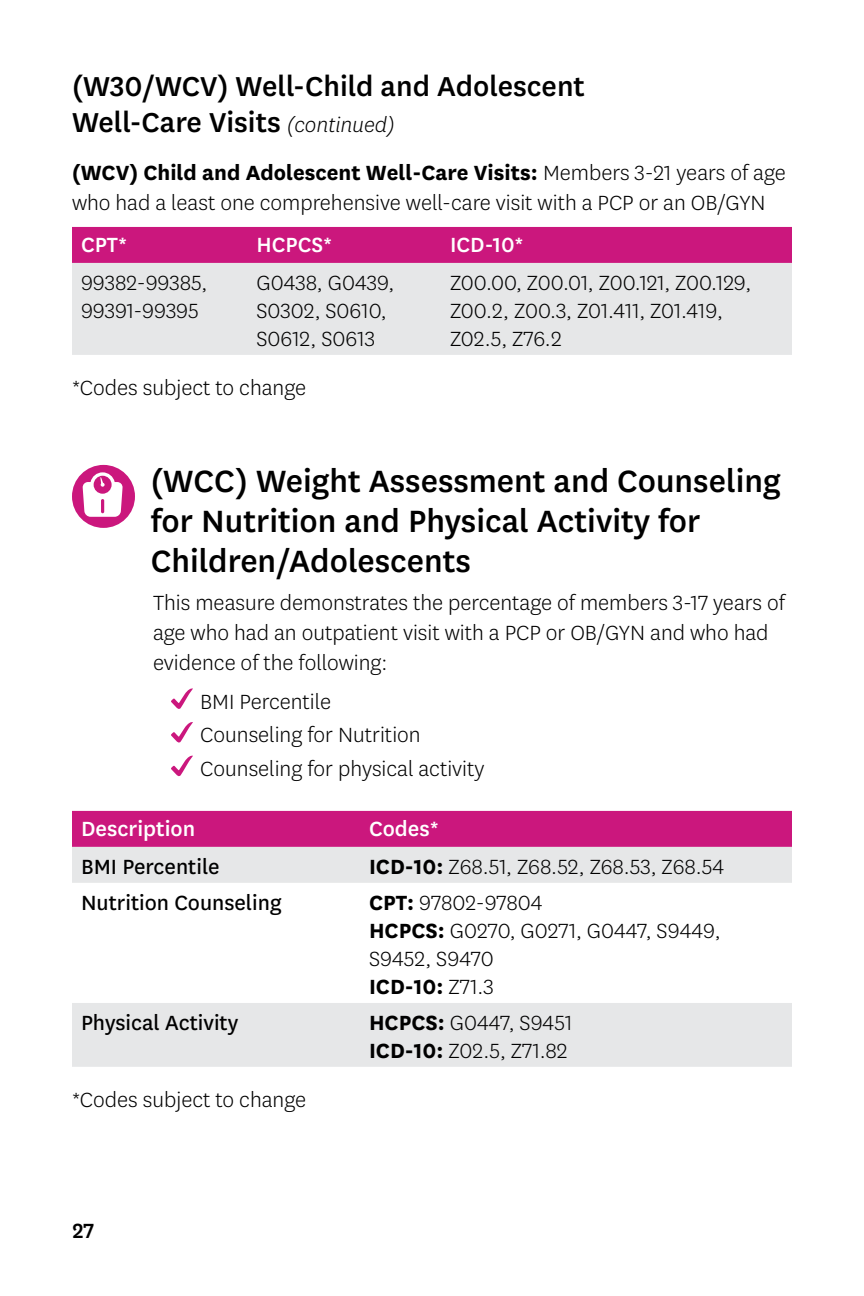
<style>
.page{position:relative;width:864px;height:1296px;background:#fff}
.page>*{position:absolute;margin:0;border:0;box-sizing:border-box;transform-origin:0 0}
.t1{font:500 36px/40px "Centene Sans";color:#000}
.t2{font:500 32px/36px "Centene Sans";color:#000}
.t3{font:300 24px/28px "Centene Sans";color:#000}
.t4{font:24px "Centene Sans";color:#000}
.t5{font:500 24px "Centene Sans";color:#fff}
.t6{font:500 24px "Centene Sans";color:#000}
.s1{font-weight:300;font-style:italic;font-size:24px}
.s2{font-weight:700}
</style>
<div class="page">
<div style="left:72px;top:227px;width:720px;height:36px;background:#cb177d"></div>
<div style="left:72px;top:263px;width:720px;height:92px;background:#e6e7e8"></div>
<div style="left:72px;top:465px;width:63px;height:63px;background:#cb177d;border-radius:50%"></div>
<svg style="left:82px;top:472px;width:41px;height:45px"></svg>
<svg style="left:171px;top:688px;width:22px;height:21px"></svg>
<svg style="left:171px;top:722px;width:22px;height:21px"></svg>
<svg style="left:171px;top:755px;width:22px;height:22px"></svg>
<div style="left:72px;top:811px;width:720px;height:36px;background:#cb177d"></div>
<div style="left:72px;top:847px;width:720px;height:220px;background:#e6e7e8"></div>
<svg style="left:72px;top:883px;width:720px;height:120px"></svg>
<h2 class="t2" style="left:72px;top:66px;width:514px">(W30/WCV) Well-Child and Adolescent<br>Well-Care Visits <span class="s1">(continued)</span></h2>
<p class="t3" style="left:72px;top:157px;width:715px;line-height:30px"><span class="s2">(WCV) Child and Adolescent Well-Care Visits:</span> Members 3-21 years of age who had a least one comprehensive well-care visit with a PCP or an OB/GYN</p>
<p class="t5" style="left:81px;top:228px;width:48px">CPT*</p>
<p class="t5" style="left:256px;top:228px;width:77px">HCPCS*</p>
<p class="t5" style="left:450px;top:228px;width:75px">ICD-10*</p>
<p class="t3" style="left:81px;top:268px;width:128px">99382-99385,<br>99391-99395</p>
<p class="t3" style="left:256px;top:268px;width:140px">G0438, G0439,<br>S0302, S0610,<br>S0612, S0613</p>
<p class="t3" style="left:450px;top:268px;width:303px">Z00.00, Z00.01, Z00.121, Z00.129,<br>Z00.2, Z00.3, Z01.411, Z01.419,<br>Z02.5, Z76.2</p>
<p class="t3" style="left:72px;top:373px;width:236px">*Codes subject to change</p>
<h1 class="t1" style="left:151px;top:459px;width:631px">(WCC) Weight Assessment and Counseling for Nutrition and Physical Activity for<br>Children/Adolescents</h1>
<p class="t3" style="left:153px;top:587px;width:634px;line-height:30px">This measure demonstrates the percentage of members 3-17 years of age who had an outpatient visit with a PCP or OB/GYN and who had evidence of the following:</p>
<p class="t3" style="left:200px;top:684px;width:286px;line-height:33.6px">BMI Percentile<br>Counseling for Nutrition<br>Counseling for physical activity</p>
<p class="t5" style="left:81px;top:812px;width:116px">Description</p>
<p class="t5" style="left:369px;top:812px;width:71px">Codes*</p>
<p class="t4" style="left:81px;top:851px;width:140px">BMI Percentile</p>
<p class="t3" style="left:369px;top:852px;width:357px"><span class="s2">ICD-10:</span> Z68.51, Z68.52, Z68.53, Z68.54</p>
<p class="t4" style="left:81px;top:887px;width:202px">Nutrition Counseling</p>
<p class="t3" style="left:369px;top:888px;width:353px"><span class="s2">CPT:</span> 97802-97804<br><span class="s2">HCPCS:</span> G0270, G0271, G0447, S9449,<br>S9452, S9470<br><span class="s2">ICD-10:</span> Z71.3</p>
<p class="t4" style="left:81px;top:1007px;width:159px">Physical Activity</p>
<p class="t3" style="left:369px;top:1008px;width:205px"><span class="s2">HCPCS:</span> G0447, S9451<br><span class="s2">ICD-10:</span> Z02.5, Z71.82</p>
<p class="t3" style="left:72px;top:1085px;width:236px">*Codes subject to change</p>
<p class="t6" style="left:72px;top:1215px;width:23px">27</p>
</div>
